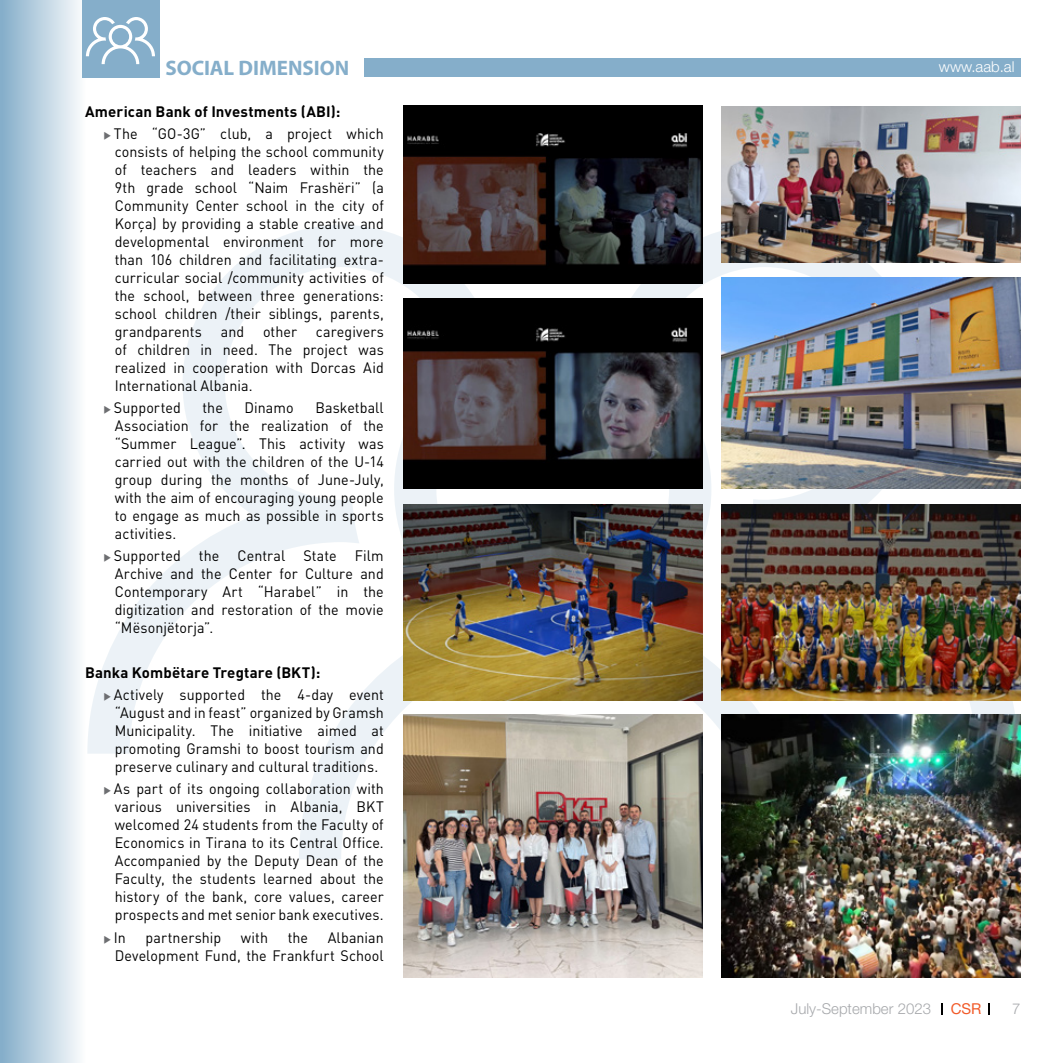
<style>
.page{position:relative;width:1063px;height:1063px;background:#fff}
.page>*{position:absolute;margin:0;border:0;box-sizing:border-box;transform-origin:0 0}
.t1{font:700 21px "Myriad Pro";color:#85aeca}
.t2{font:15px/18px "DIN Pro";letter-spacing:.005em;color:#000;text-align:justify;scale:.95 1}
.t3{font:700 15px/22.2px "DIN Pro";letter-spacing:.01em;color:#000}
.t4{font:300 15px "Helvetica Neue LT Std";color:#a7a9ac}
.t5{font:300 15px "Helvetica Neue LT Std";color:#fff}
.t6{font:15px "Helvetica Neue LT Std";color:#f15a29}
.s1{color:#6d6e71}
.s2{font-weight:400}
.s3{font-weight:700}
</style>
<div class="page">
<div style="left:0;top:0;width:85px;height:1063px;background:linear-gradient(to right,#83adc9,#fbfcfd)"></div>
<svg style="left:299px;top:700px;width:423px;height:159px"></svg>
<svg style="left:628px;top:225px;width:390px;height:529px"></svg>
<svg style="left:87px;top:225px;width:391px;height:529px"></svg>
<div style="left:83px;top:0;width:77px;height:77px;background:#85aeca"></div>
<div style="left:253px;top:58px;width:767px;height:19px;background:#85aeca"></div>
<div style="left:166px;top:55px;width:198px;height:24px;background:#fff"></div>
<img style="left:403px;top:105px;width:299px;height:179px">
<img style="left:403px;top:299px;width:299px;height:190px">
<img style="left:722px;top:106px;width:298px;height:157px">
<img style="left:722px;top:278px;width:298px;height:211px">
<img style="left:403px;top:504px;width:299px;height:196px">
<img style="left:722px;top:504px;width:298px;height:196px">
<img style="left:722px;top:714px;width:298px;height:264px">
<img style="left:403px;top:714px;width:299px;height:264px">
<svg style="left:941px;top:1003px;width:2px;height:12px"></svg>
<svg style="left:988px;top:1003px;width:1px;height:12px"></svg>
<svg style="left:86px;top:17px;width:69px;height:47px"></svg>
<h1 class="t1" style="left:166px;top:54px;width:185px">SOCIAL DIMENSION</h1>
<p class="t3" style="left:102px;top:100px;width:283px;text-indent:-17px">American Bank of Investments (ABI):<br><span class="s1">▶</span><span class="s2">The “GO-3G” club, a project which</span></p>
<p class="t2" style="left:115px;top:142px;width:285px">consists of helping the school community of teachers and leaders within the 9th grade school “Naim Frashëri” (a Community Center school in the city of Korça) by providing a stable creative and developmental environment for more than 106 children and facilitating extra&shy;curricular social /community activities of the school, between three generations: school children /their siblings, parents, grandparents</p>
<p class="t2" style="left:115px;top:322px;width:285px;text-indent:201px">caregivers of children in need. The project was realized in cooperation with Dorcas Aid International Albania.</p>
<p class="t2" style="left:102px;top:398px;width:84px"><span class="s1">▶</span>Supported</p>
<p class="t2" style="left:203px;top:398px;width:23px">the</p>
<p class="t2" style="left:245px;top:398px;width:53px">Dinamo</p>
<p class="t2" style="left:221px;top:322px;width:26px">and</p>
<p class="t2" style="left:263px;top:322px;width:37px">other</p>
<p class="t2" style="left:115px;top:398px;width:285px;text-indent:201px">Basketball Association for the realization of the “Summer League”. This activity was carried out with the children of the U-14 group during the months of June-July, with the aim of encouraging young people to engage as much as possible in sports activities.</p>
<p class="t2" style="left:115px;top:546px;width:285px;text-indent:-13px"><span class="s1">▶</span>Supported the Central State Film Archive and the Center for Culture and Contemporary Art “Harabel” in the digitization and restoration of the movie “Mësonjëtorja”.</p>
<p class="t2" style="left:102px;top:661px;width:298px;line-height:22.2px;text-indent:-17px"><span class="s3">Banka Kombëtare Tregtare (BKT): </span><span class="s1">▶</span>Actively supported the 4-day event</p>
<p class="t2" style="left:115px;top:703px;width:285px">“August and in feast” organized by Gramsh Municipality. The initiative aimed at promoting Gramshi to boost tourism and preserve culinary and cultural traditions.</p>
<p class="t2" style="left:115px;top:779px;width:285px;text-indent:-13px"><span class="s1">▶</span>As part of its ongoing collaboration with various universities in Albania, BKT welcomed 24 students from the Faculty of Economics in Tirana to its Central Office.<br>Accompanied by the Deputy Dean of the Faculty, the students learned about the history of the bank, core values, career prospects and met senior bank executives.</p>
<p class="t2" style="left:102px;top:928px;width:27px"><span class="s1">▶</span>In</p>
<p class="t2" style="left:146px;top:928px;width:81px">partnership</p>
<p class="t2" style="left:241px;top:928px;width:30px">with</p>
<p class="t2" style="left:288px;top:928px;width:23px">the</p>
<p class="t2" style="left:115px;top:928px;width:285px;text-align:right">Albanian<br>Development Fund, the Frankfurt School</p>
<p class="t5" style="left:939px;top:57px;width:77px">www.aab.al</p>
<p class="t4" style="left:791px;top:999px;width:142px">July-September 2023</p>
<p class="t6" style="left:951px;top:1000px;width:32px">CSR</p>
<p class="t4" style="left:1012px;top:999px;width:10px">7</p>
</div>
